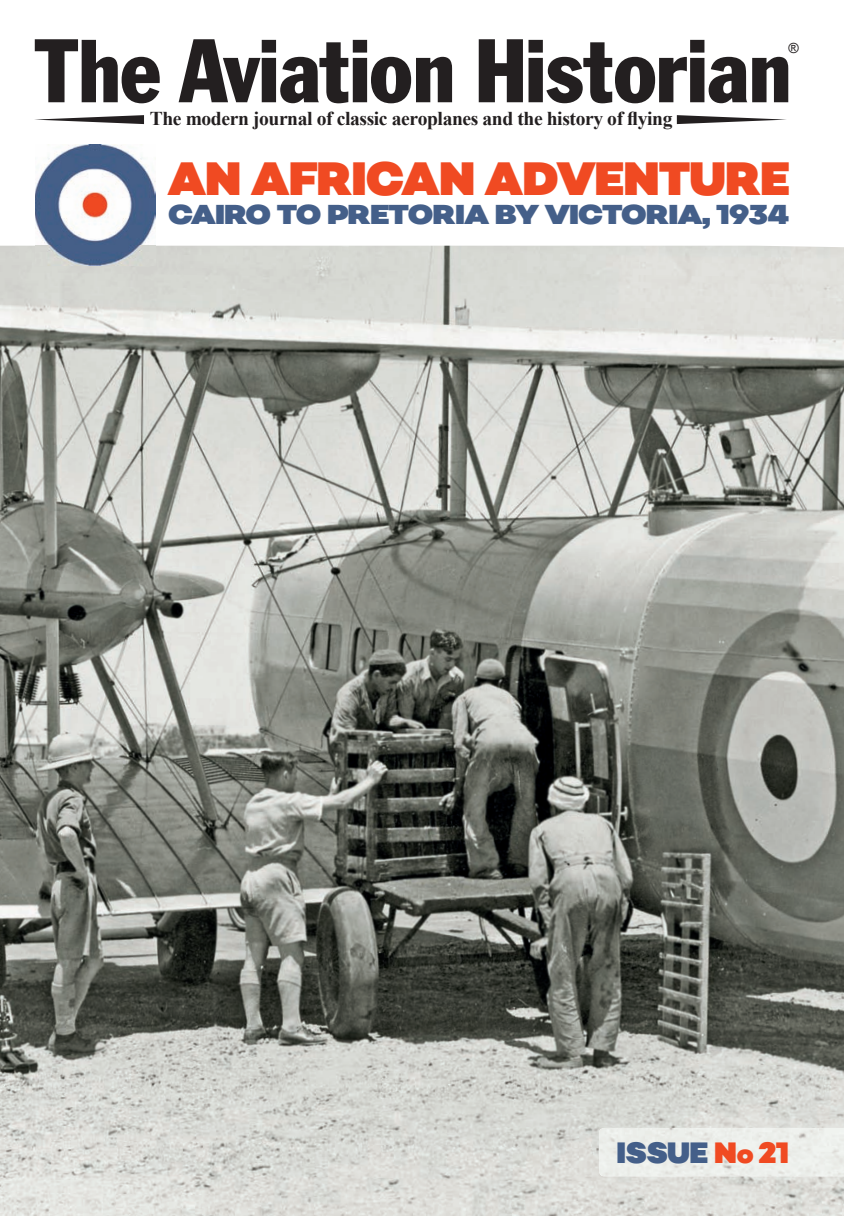
<style>
.page{position:relative;width:844px;height:1216px;background:#fff}
.page>*{position:absolute;margin:0;border:0;box-sizing:border-box;transform-origin:0 0}
.t1{font:condensed 88.38px "Franklin Gothic BT";letter-spacing:-.01em;color:#231f20}
.t2{font:900 46.73px "Sonny Gothic";letter-spacing:-.02em;color:#f04a22}
.t3{font:900 29.4px "Sonny Gothic";letter-spacing:-.02em;color:#445f89}
.t4{font:900 27.3px "Sonny Gothic";letter-spacing:-.03em;color:#445f89;scale:1.11 1}
.t5{font:700 19.6px "Times New Roman";letter-spacing:-.02em;color:#231f20}
.t6{font:14px "Arial";color:#231f20}
.s1{color:#f04a22}
.s2{font-size:26.43px;color:#f04a22}
</style>
<div class="page">
<img style="left:0;top:246px;width:843px;height:969px">
<svg style="left:35px;top:115px;width:109px;height:9px"></svg>
<svg style="left:676px;top:115px;width:110px;height:9px"></svg>
<img style="left:35px;top:145px;width:120px;height:120px">
<div style="left:599px;top:1127px;width:244px;height:49px;background:#ecefeb"></div>
<h1 class="t1" style="left:34px;top:13px;width:759px">The Aviation Historian</h1>
<p class="t6" style="left:788px;top:39px;width:12px">®</p>
<p class="t5" style="left:150px;top:105px;width:524px">The modern journal of classic aeroplanes and the history of flying</p>
<h2 class="t2" style="left:167px;top:147px;width:624px">AN AFRICAN ADVENTURE</h2>
<h3 class="t4" style="left:168px;top:196px;width:561px">CAIRO TO PRETORIA BY VICTORIA, 1934</h3>
<h3 class="t3" style="left:616px;top:1133px;width:174px">ISSUE <span class="s1">N</span><span class="s2">o</span> <span class="s1">21</span></h3>
</div>
